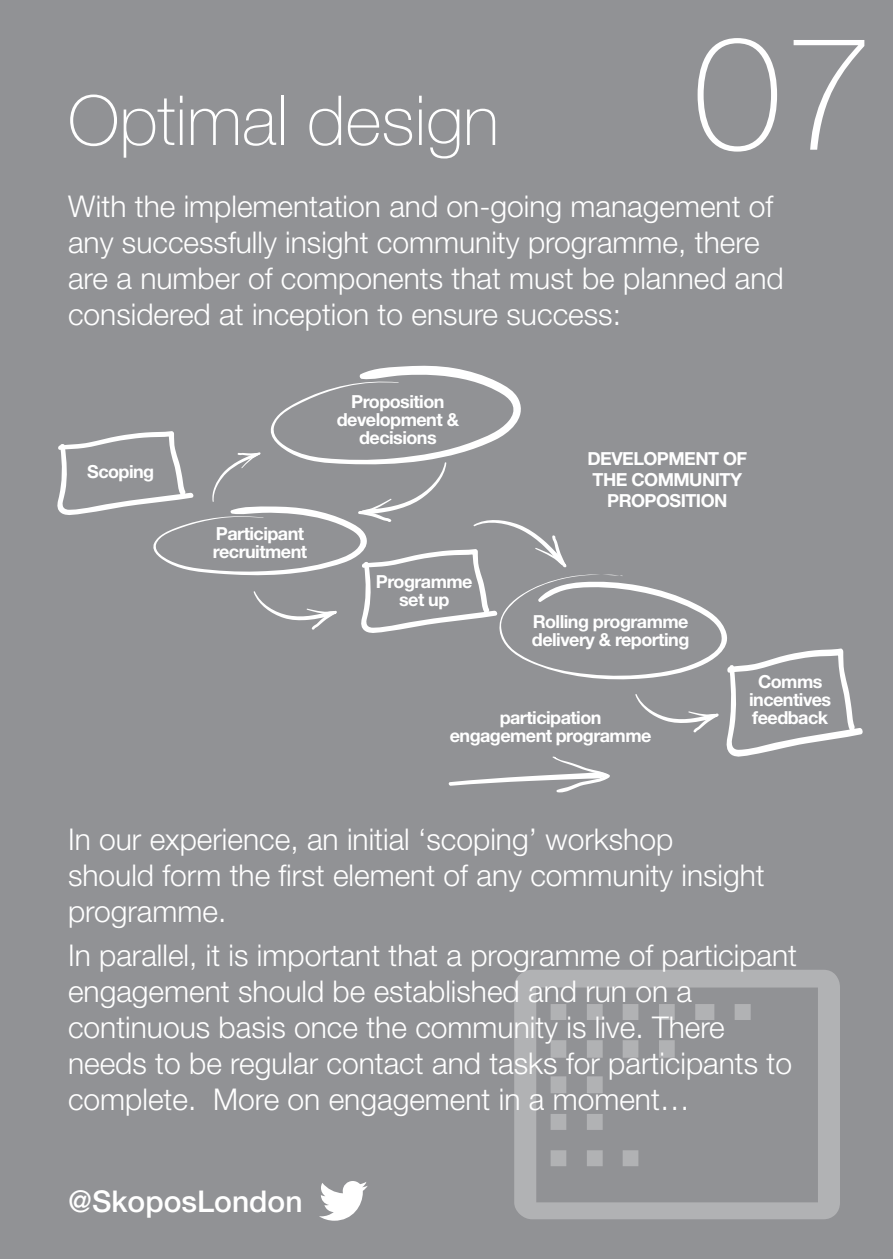
<style>
.page{position:relative;width:893px;height:1259px;background:#919295}
.page>*{position:absolute;margin:0;border:0;box-sizing:border-box;transform-origin:0 0}
.t1{font:100 159px "Helvetica Neue LT Std";color:#fff}
.t2{font:100 69px "Helvetica Neue LT Std";color:#fff}
.t3{font:300 30px/36px "Helvetica Neue LT Std";color:#fff}
.t4{font:500 30px "Helvetica Neue LT Std";color:#fff}
.t5{font:700 18px/18px "Helvetica Neue LT Std";letter-spacing:-.03em;color:#fff;text-align:center}
</style>
<div class="page">
<svg style="left:319px;top:1181px;width:49px;height:39px"></svg>
<svg style="left:514px;top:970px;width:326px;height:249px"></svg>
<svg style="left:57px;top:365px;width:806px;height:428px"></svg>
<p class="t2" style="left:68px;top:81px;width:432px">Optimal design</p>
<p class="t1" style="left:693px;top:2px;width:181px">07</p>
<p class="t3" style="left:68px;top:188px;width:717px">With the implementation and on-going management of any successfully insight community programme, there are a number of components that must be planned and considered at inception to ensure success:</p>
<p class="t5" style="left:87px;top:462px;width:69px">Scoping</p>
<p class="t5" style="left:216px;top:524px;width:90px">Participant</p>
<p class="t5" style="left:213px;top:542px;width:96px">recruitment</p>
<p class="t5" style="left:337px;top:392px;width:124px">Proposition development &amp; decisions</p>
<p class="t5" style="left:376px;top:572px;width:98px">Programme set up</p>
<p class="t5" style="left:587px;top:448px;width:161px;line-height:21px">DEVELOPMENT OF<br>THE COMMUNITY<br>PROPOSITION</p>
<p class="t5" style="left:532px;top:612px;width:159px;text-align:left">Rolling programme delivery &amp; reporting</p>
<p class="t5" style="left:450px;top:708px;width:203px">participation engagement programme</p>
<p class="t5" style="left:749px;top:672px;width:84px">Comms incentives feedback</p>
<p class="t3" style="left:68px;top:820px;width:698px">In our experience, an initial ‘scoping’ workshop should form the first element of any community insight programme.</p>
<p class="t3" style="left:68px;top:937px;width:731px">In parallel, it is important that a programme of participant engagement should be established and run on a continuous basis once the community is live. There needs to be regular contact and tasks for participants to complete. More on engagement in a moment…</p>
<p class="t4" style="left:68px;top:1183px;width:236px">@SkoposLondon</p>
</div>
